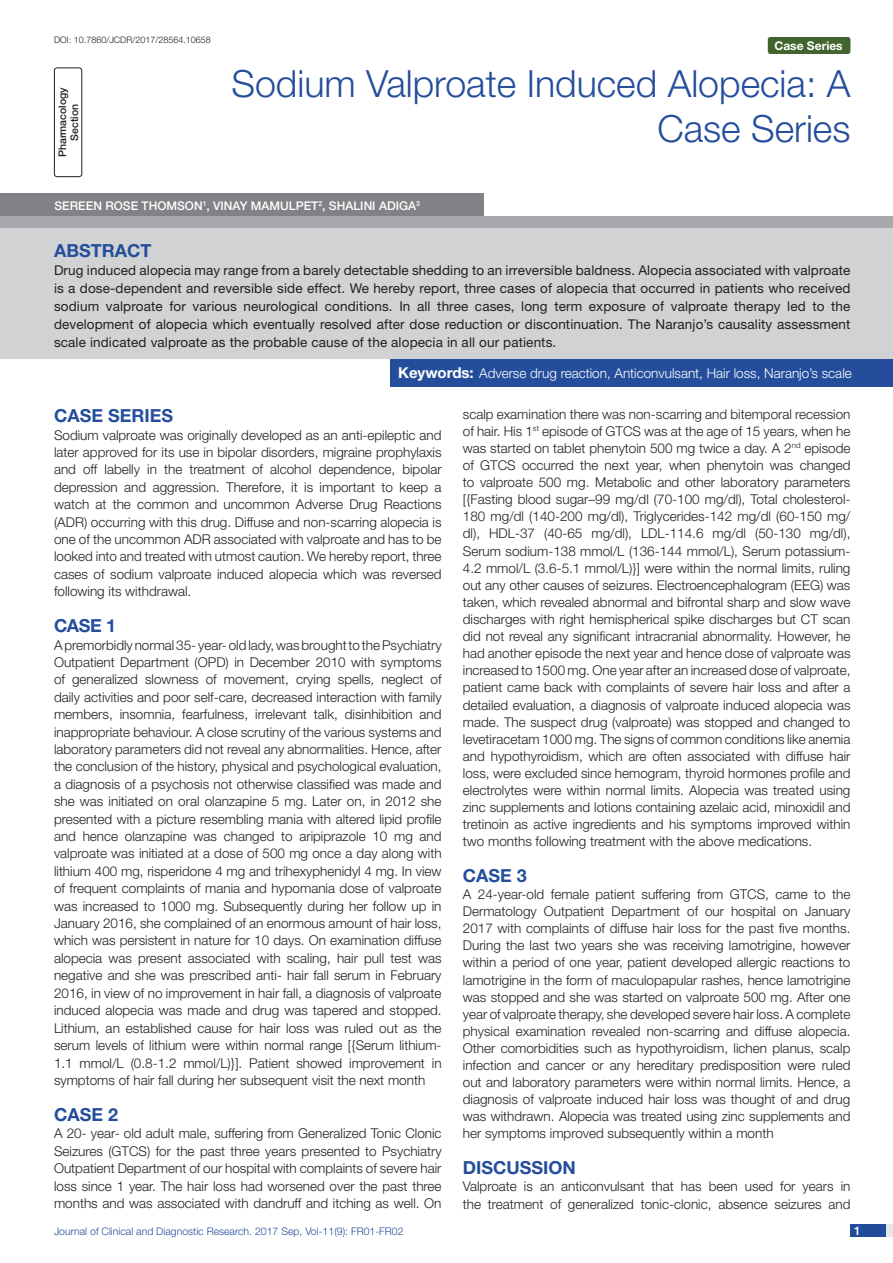
<style>
.page{position:relative;width:893px;height:1263px;background:#fff}
.page>*{position:absolute;margin:0;border:0;box-sizing:border-box;transform-origin:0 0}
.t1{font:300 37.5px/45px "Helvetica Neue";color:#244e9b;text-align:right}
.Heading{font:700 18px "Helvetica Neue";color:#244e9b}
.Abstract_head{font:700 18px "Helvetica Neue";color:#244e9b}
.Body_text{font:300 13.5px/17.1px "Helvetica Neue";color:#231f20;text-align:justify}
.Abstract_Text{font:13.5px/18px "Helvetica Neue";letter-spacing:.01em;color:#231f20;text-align:justify}
.Key_words{font:300 13.5px "Helvetica Neue";color:#fff}
.Author{font:500 12px "Helvetica Neue";color:#fff}
.t2{font:700 12px "Helvetica Neue";color:#fff}
.t3{font:300 10.5px "Helvetica Neue";color:#244e9b}
.section{font:500 10.5px/12px "Helvetica Neue";color:#231f20;text-align:center}
.DOI{font:300 9px "Helvetica Neue";color:#231f20}
.s1{font-weight:700;font-size:15px}
</style>
<div class="page">
<div style="left:850px;top:1224px;width:43px;height:13px;background:#e6e7e9"></div>
<div style="left:850px;top:1224px;width:35px;height:13px;background:#214c99"></div>
<div style="left:768px;top:37px;width:82px;height:17px;background:#42652f;border-radius:3px"></div>
<div style="left:54px;top:68px;width:28px;height:109px;border:1px solid #231f20;border-radius:3px"></div>
<div style="left:0;top:216px;width:893px;height:12px;background:#a8a9ad"></div>
<div style="left:0;top:193px;width:484px;height:23px;background:#808285"></div>
<div style="left:0;top:228px;width:893px;height:131px;background:#d1d2d4"></div>
<div style="left:390px;top:359px;width:503px;height:28px;background:#244e9b"></div>
<p class="DOI" style="left:54px;top:35px;width:158px">DOI: 10.7860/JCDR/2017/28564.10658</p>
<p class="section" style="left:56px;top:157px;width:72px;rotate:-90deg">PHARMACOLOGY<br>SECTION</p>
<p class="t2" style="left:774px;top:38px;width:70px">Case Series</p>
<p class="t1" style="left:231px;top:60px;width:621px">Sodium Valproate Induced Alopecia: A<br>Case Series</p>
<p class="Author" style="left:54px;top:198px;width:367px">SEREEN ROSE THOMSON<sup>1</sup>, VINAY MAMULPET<sup>2</sup>, SHALINI ADIGA<sup>3</sup></p>
<p class="Abstract_head" style="left:54px;top:239px;width:99px">ABSTRACT</p>
<p class="Abstract_Text" style="left:54px;top:261px;width:798px">Drug induced alopecia may range from a barely detectable shedding to an irreversible baldness. Alopecia associated with valproate is a dose-dependent and reversible side effect. We hereby report, three cases of alopecia that occurred in patients who received sodium valproate for various neurological conditions. In all three cases, long term exposure of valproate therapy led to the development of alopecia which eventually resolved after dose reduction or discontinuation. The Naranjo’s causality assessment scale indicated valproate as the probable cause of the alopecia in all our patients.</p>
<p class="Key_words" style="left:398px;top:365px;width:455px"><span class="s1">Keywords:</span> Adverse drug reaction, Anticonvulsant, Hair loss, Naranjo’s scale</p>
<p class="Heading" style="left:54px;top:405px;width:121px">CASE SERIES</p>
<p class="Body_text" style="left:54px;top:426px;width:389px">Sodium valproate was originally developed as an anti-epileptic and later approved for its use in bipolar disorders, migraine prophylaxis and off labelly in the treatment of alcohol dependence, bipolar depression and aggression. Therefore, it is important to keep a watch at the common and uncommon Adverse Drug Reactions (ADR) occurring with this drug. Diffuse and non-scarring alopecia is one of the uncommon ADR associated with valproate and has to be looked into and treated with utmost caution. We hereby report, three cases of sodium valproate induced alopecia which was reversed following its withdrawal.</p>
<p class="Heading" style="left:54px;top:615px;width:64px">CASE 1</p>
<p class="Body_text" style="left:54px;top:636px;width:389px">A premorbidly normal 35- year- old lady, was brought to the Psychiatry Outpatient Department (OPD) in December 2010 with symptoms of generalized slowness of movement, crying spells, neglect of daily activities and poor self-care, decreased interaction with family members, insomnia, fearfulness, irrelevant talk, disinhibition and inappropriate behaviour. A close scrutiny of the various systems and laboratory parameters did not reveal any abnormalities. Hence, after the conclusion of the history, physical and psychological evaluation, a diagnosis of a psychosis not otherwise classified was made and she was initiated on oral olanzapine 5 mg. Later on, in 2012 she presented with a picture resembling mania with altered lipid profile and hence olanzapine was changed to aripiprazole 10 mg and valproate was initiated at a dose of 500 mg once a day along with lithium 400 mg, risperidone 4 mg and trihexyphenidyl 4 mg. In view of frequent complaints of mania and hypomania dose of valproate was increased to 1000 mg. Subsequently during her follow up in January 2016, she complained of an enormous amount of hair loss, which was persistent in nature for 10 days. On examination diffuse alopecia was present associated with scaling, hair pull test was negative and she was prescribed anti- hair fall serum in February 2016, in view of no improvement in hair fall, a diagnosis of valproate induced alopecia was made and drug was tapered and stopped.<br>Lithium, an established cause for hair loss was ruled out as the serum levels of lithium were within normal range [{Serum lithium-1.1 mmol/L (0.8-1.2 mmol/L)}]. Patient showed improvement in symptoms of hair fall during her subsequent visit the next month</p>
<p class="Heading" style="left:54px;top:1103px;width:66px">CASE 2</p>
<p class="Body_text" style="left:54px;top:1124px;width:389px;line-height:17.5px">A 20- year- old adult male, suffering from Generalized Tonic Clonic Seizures (GTCS) for the past three years presented to Psychiatry Outpatient Department of our hospital with complaints of severe hair loss since 1 year. The hair loss had worsened over the past three months and was associated with dandruff and itching as well. On</p>
<p class="Body_text" style="left:463px;top:405px;width:389px">scalp examination there was non-scarring and bitemporal recession of hair. His 1<sup>st</sup> episode of GTCS was at the age of 15 years, when he was started on tablet phenytoin 500 mg twice a day. A 2<sup>nd</sup> episode of GTCS occurred the next year, when phenytoin was changed to valproate 500 mg. Metabolic and other laboratory parameters [{Fasting blood sugar–99 mg/dl (70-100 mg/dl), Total cholesterol-180 mg/dl (140-200 mg/dl), Triglycerides-142 mg/dl (60-150 mg/ dl), HDL-37 (40-65 mg/dl), LDL-114.6 mg/dl (50-130 mg/dl), Serum sodium-138 mmol/L (136-144 mmol/L), Serum potassium-4.2 mmol/L (3.6-5.1 mmol/L)}] were within the normal limits, ruling out any other causes of seizures. Electroencephalogram (EEG) was taken, which revealed abnormal and bifrontal sharp and slow wave discharges with right hemispherical spike discharges but CT scan did not reveal any significant intracranial abnormality. However, he had another episode the next year and hence dose of valproate was increased to 1500 mg. One year after an increased dose of valproate, patient came back with complaints of severe hair loss and after a detailed evaluation, a diagnosis of valproate induced alopecia was made. The suspect drug (valproate) was stopped and changed to levetiracetam 1000 mg. The signs of common conditions like anemia and hypothyroidism, which are often associated with diffuse hair loss, were excluded since hemogram, thyroid hormones profile and electrolytes were within normal limits. Alopecia was treated using zinc supplements and lotions containing azelaic acid, minoxidil and tretinoin as active ingredients and his symptoms improved within two months following treatment with the above medications.</p>
<p class="Heading" style="left:463px;top:864px;width:66px">CASE 3</p>
<p class="Body_text" style="left:463px;top:885px;width:389px">A 24-year-old female patient suffering from GTCS, came to the Dermatology Outpatient Department of our hospital on January 2017 with complaints of diffuse hair loss for the past five months.<br>During the last two years she was receiving lamotrigine, however within a period of one year, patient developed allergic reactions to lamotrigine in the form of maculopapular rashes, hence lamotrigine was stopped and she was started on valproate 500 mg. After one year of valproate therapy, she developed severe hair loss. A complete physical examination revealed non-scarring and diffuse alopecia.<br>Other comorbidities such as hypothyroidism, lichen planus, scalp infection and cancer or any hereditary predisposition were ruled out and laboratory parameters were within normal limits. Hence, a diagnosis of valproate induced hair loss was thought of and drug was withdrawn. Alopecia was treated using zinc supplements and her symptoms improved subsequently within a month</p>
<p class="Heading" style="left:463px;top:1156px;width:115px">DISCUSSION</p>
<p class="Body_text" style="left:463px;top:1177px;width:389px">Valproate is an anticonvulsant that has been used for years in the treatment of generalized tonic-clonic, absence seizures and</p>
<p class="t3" style="left:54px;top:1225px;width:351px">Journal of Clinical and Diagnostic Research. 2017 Sep, Vol-11(9): FR01-FR02</p>
<p class="Author" style="left:854px;top:1223px;width:8px">1</p>
</div>
